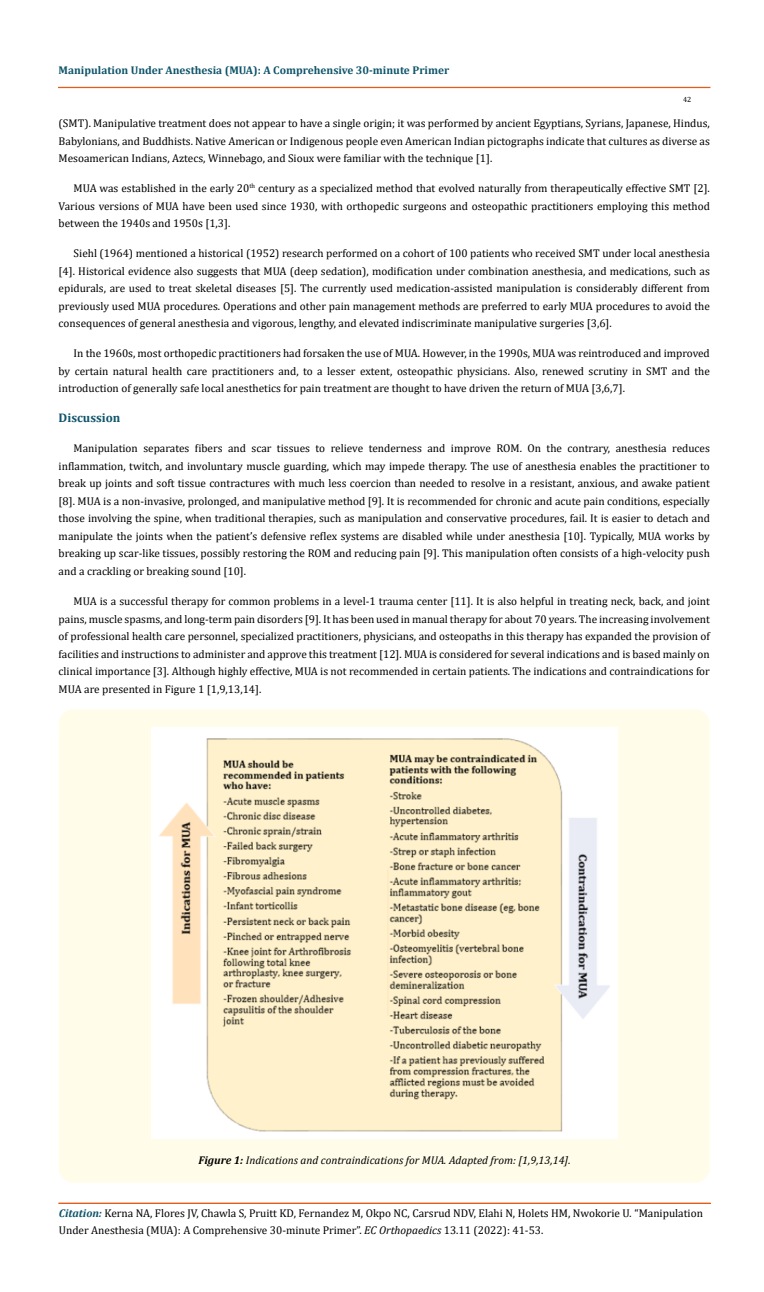
<style>
.page{position:relative;width:764px;height:1292px;background:#fff}
.page>*{position:absolute;margin:0;border:0;box-sizing:border-box;transform-origin:0 0}
.t1{font:700 12.5px "Cambria";color:#0e546a}
.t2{font:11.25px/17.5px "Cambria";color:#000;text-align:justify}
.t3{font:italic 11.25px "Cambria";color:#000}
.t4{font:700 11.25px "Cambria";color:#0e546a}
.t5{font:7.5px "Cambria";color:#000}
.s1{font-weight:700}
.s2{font-weight:700;font-style:italic;color:#0e546a}
.s3{font-style:italic}
</style>
<div class="page">
<div style="left:58px;top:87px;width:652px;height:1px;border:1px solid #e05d1a"></div>
<hr style="left:59px;top:1203px;width:651px;height:1px;background:#e05d1a">
<div style="left:59px;top:709px;width:651px;height:473px;background:#fffde9;border-radius:15px"></div>
<img style="left:152px;top:728px;width:465px;height:409px">
<p class="t4" style="left:59px;top:62px;width:392px">Manipulation Under Anesthesia (MUA): A Comprehensive 30-minute Primer</p>
<p class="t5" style="left:683px;top:95px;width:10px">42</p>
<p class="t2" style="left:59px;top:115px;width:653px">(SMT). Manipulative treatment does not appear to have a single origin; it was performed by ancient Egyptians, Syrians, Japanese, Hindus, Babylonians, and Buddhists. Native American or Indigenous people even American Indian pictographs indicate that cultures as diverse as Mesoamerican Indians, Aztecs, Winnebago, and Sioux were familiar with the technique [1].</p>
<p class="t2" style="left:59px;top:179px;width:653px;text-indent:15px">MUA was established in the early 20<sup>th</sup> century as a specialized method that evolved naturally from therapeutically effective SMT [2].<br>Various versions of MUA have been used since 1930, with orthopedic surgeons and osteopathic practitioners employing this method between the 1940s and 1950s [1,3].</p>
<p class="t2" style="left:59px;top:245px;width:653px;text-indent:15px">Siehl (1964) mentioned a historical (1952) research performed on a cohort of 100 patients who received SMT under local anesthesia [4]. Historical evidence also suggests that MUA (deep sedation), modification under combination anesthesia, and medications, such as epidurals, are used to treat skeletal diseases [5]. The currently used medication-assisted manipulation is considerably different from previously used MUA procedures. Operations and other pain management methods are preferred to early MUA procedures to avoid the consequences of general anesthesia and vigorous, lengthy, and elevated indiscriminate manipulative surgeries [3,6].</p>
<p class="t2" style="left:59px;top:345px;width:653px;text-indent:15px">In the 1960s, most orthopedic practitioners had forsaken the use of MUA. However, in the 1990s, MUA was reintroduced and improved by certain natural health care practitioners and, to a lesser extent, osteopathic physicians. Also, renewed scrutiny in SMT and the introduction of generally safe local anesthetics for pain treatment are thought to have driven the return of MUA [3,6,7].</p>
<p class="t1" style="left:59px;top:409px;width:63px">Discussion</p>
<p class="t2" style="left:59px;top:439px;width:653px;text-indent:15px">Manipulation separates fibers and scar tissues to relieve tenderness and improve ROM. On the contrary, anesthesia reduces inflammation, twitch, and involuntary muscle guarding, which may impede therapy. The use of anesthesia enables the practitioner to break up joints and soft tissue contractures with much less coercion than needed to resolve in a resistant, anxious, and awake patient [8]. MUA is a non-invasive, prolonged, and manipulative method [9]. It is recommended for chronic and acute pain conditions, especially those involving the spine, when traditional therapies, such as manipulation and conservative procedures, fail. It is easier to detach and manipulate the joints when the patient’s defensive reflex systems are disabled while under anesthesia [10]. Typically, MUA works by breaking up scar-like tissues, possibly restoring the ROM and reducing pain [9]. This manipulation often consists of a high-velocity push and a crackling or breaking sound [10].</p>
<p class="t2" style="left:59px;top:592px;width:653px;text-indent:15px">MUA is a successful therapy for common problems in a level-1 trauma center [11]. It is also helpful in treating neck, back, and joint pains, muscle spasms, and long-term pain disorders [9]. It has been used in manual therapy for about 70 years. The increasing involvement of professional health care personnel, specialized practitioners, physicians, and osteopaths in this therapy has expanded the provision of facilities and instructions to administer and approve this treatment [12]. MUA is considered for several indications and is based mainly on clinical importance [3]. Although highly effective, MUA is not recommended in certain patients. The indications and contraindications for MUA are presented in Figure 1 [1,9,13,14].</p>
<p class="t3" style="left:198px;top:1151px;width:374px"><span class="s1">Figure 1:</span> Indications and contraindications for MUA. Adapted from: [1,9,13,14].</p>
<p class="t2" style="left:59px;top:1203px;width:645px"><span class="s2">Citation:</span> Kerna NA, Flores JV, Chawla S, Pruitt KD, Fernandez M, Okpo NC, Carsrud NDV, Elahi N, Holets HM, Nwokorie U<span class="s3">.</span> “Manipulation<br>Under Anesthesia (MUA): A Comprehensive 30-minute Primer”. <span class="s3">EC Orthopaedics</span> 13.11 (2022): 41-53.</p>
</div>
